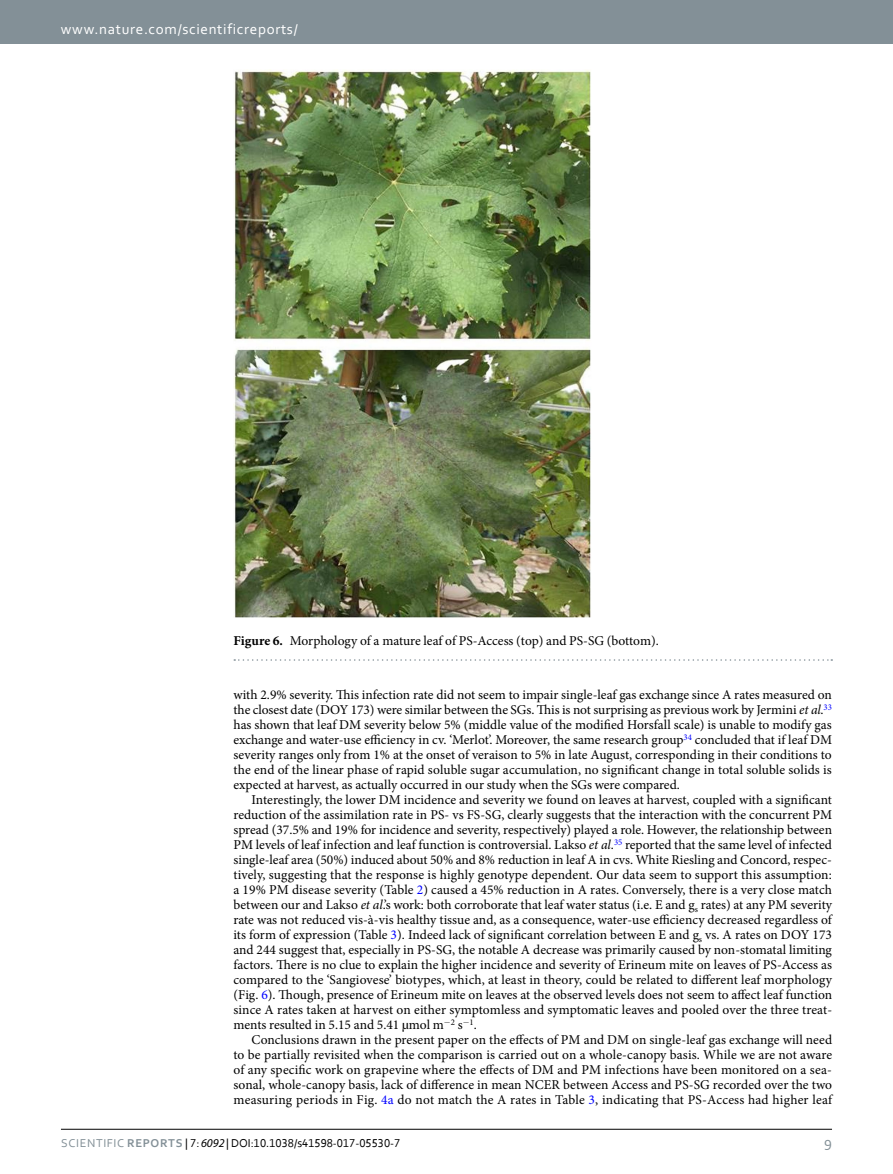
<style>
.page{position:relative;width:893px;height:1174px;background:#fff}
.page>*{position:absolute;margin:0;border:0;box-sizing:border-box;transform-origin:0 0}
.t1{font:15px "Corbel 2";letter-spacing:.045em;color:#fff}
.t2{font:15px "Corbel 2";color:#839097}
.t3{font:13.5px/15px "Minion Pro";color:#000;text-align:justify}
.t4{font:12px "Corbel";color:#000}
.s1{font-weight:700}
.s2{font-style:italic}
.s3{color:#00f}
.s4{font-family:"STIX General"}
.s5{font-family:"Corbel 2";color:#839097}
.s6{font-family:"Corbel Bold 2";color:#839097}
.s7{font-family:"Myriad Pro";font-style:italic}
</style>
<div class="page">
<div style="left:0;top:0;width:893px;height:43px;background:#839097"></div>
<hr style="left:61px;top:1129px;width:771px;height:1px;background:#000">
<img style="left:233px;top:70px;width:358px;height:547px">
<svg style="left:234px;top:659px;width:598px;height:2px"></svg>
<p class="t1" style="left:61px;top:19px;width:238px">www.nature.com/scientificreports/</p>
<p class="t3" style="left:233px;top:633px;width:427px"><span class="s1">Figure 6.</span> Morphology of a mature leaf of PS-Access (top) and PS-SG (bottom).</p>
<p class="t3" style="left:233px;top:687px;width:600px">with 2.9% severity. This infection rate did not seem to impair single-leaf gas exchange since A rates measured on the closest date (DOY 173) were similar between the SGs. This is not surprising as previous work by Jermini <span class="s2">et al</span>.<sup>33 </sup>has shown that leaf DM severity below 5% (middle value of the modified Horsfall scale) is unable to modify gas exchange and water-use efficiency in cv. ‘Merlot’. Moreover, the same research group<sup>34</sup> concluded that if leaf DM severity ranges only from 1% at the onset of veraison to 5% in late August, corresponding in their conditions to the end of the linear phase of rapid soluble sugar accumulation, no significant change in total soluble solids is expected at harvest, as actually occurred in our study when the SGs were compared.</p>
<p class="t3" style="left:233px;top:792px;width:600px;text-indent:18px">Interestingly, the lower DM incidence and severity we found on leaves at harvest, coupled with a significant reduction of the assimilation rate in PS- vs FS-SG, clearly suggests that the interaction with the concurrent PM spread (37.5% and 19% for incidence and severity, respectively) played a role. However, the relationship between PM levels of leaf infection and leaf function is controversial. Lakso <span class="s2">et al</span>.<sup>35</sup> reported that the same level of infected single-leaf area (50%) induced about 50% and 8% reduction in leaf A in cvs. White Riesling and Concord, respec&shy;tively, suggesting that the response is highly genotype dependent. Our data seem to support this assumption: a 19% PM disease severity (Table <span class="s3">2</span>) caused a 45% reduction in A rates. Conversely, there is a very close match between our and Lakso <span class="s2">et al</span>.’s work: both corroborate that leaf water status (i.e. E and g<sub>s</sub> rates) at any PM severity rate was not reduced vis-à-vis healthy tissue and, as a consequence, water-use efficiency decreased regardless of its form of expression (Table <span class="s3">3</span>). Indeed lack of significant correlation between E and g<sub>s</sub> vs. A rates on DOY 173 and 244 suggest that, especially in PS-SG, the notable A decrease was primarily caused by non-stomatal limiting factors. There is no clue to explain the higher incidence and severity of Erineum mite on leaves of PS-Access as compared to the ‘Sangiovese’ biotypes, which, at least in theory, could be related to different leaf morphology (Fig. <span class="s3">6</span>). Though, presence of Erineum mite on leaves at the observed levels does not seem to affect leaf function since A rates taken at harvest on either symptomless and symptomatic leaves and pooled over the three treat&shy;ments resulted in 5.15 and 5.41 <span class="s4">µ</span>mol m−<sup>2</sup> s−<sup>1</sup>.</p>
<p class="t3" style="left:233px;top:1032px;width:600px;text-indent:18px">Conclusions drawn in the present paper on the effects of PM and DM on single-leaf gas exchange will need to be partially revisited when the comparison is carried out on a whole-canopy basis. While we are not aware of any specific work on grapevine where the effects of DM and PM infections have been monitored on a sea&shy;sonal, whole-canopy basis, lack of difference in mean NCER between Access and PS-SG recorded over the two measuring periods in Fig. <span class="s3">4a</span> do not match the A rates in Table <span class="s3">3</span>, indicating that PS-Access had higher leaf</p>
<p class="t4" style="left:61px;top:1135px;width:341px"><span class="s5">SCIentIfIC</span> <span class="s6">REPORTS</span> | 7: <span class="s7">6092</span> | DOI:10.1038/s41598-017-05530-7</p>
<p class="t2" style="left:824px;top:1132px;width:9px">9</p>
</div>
